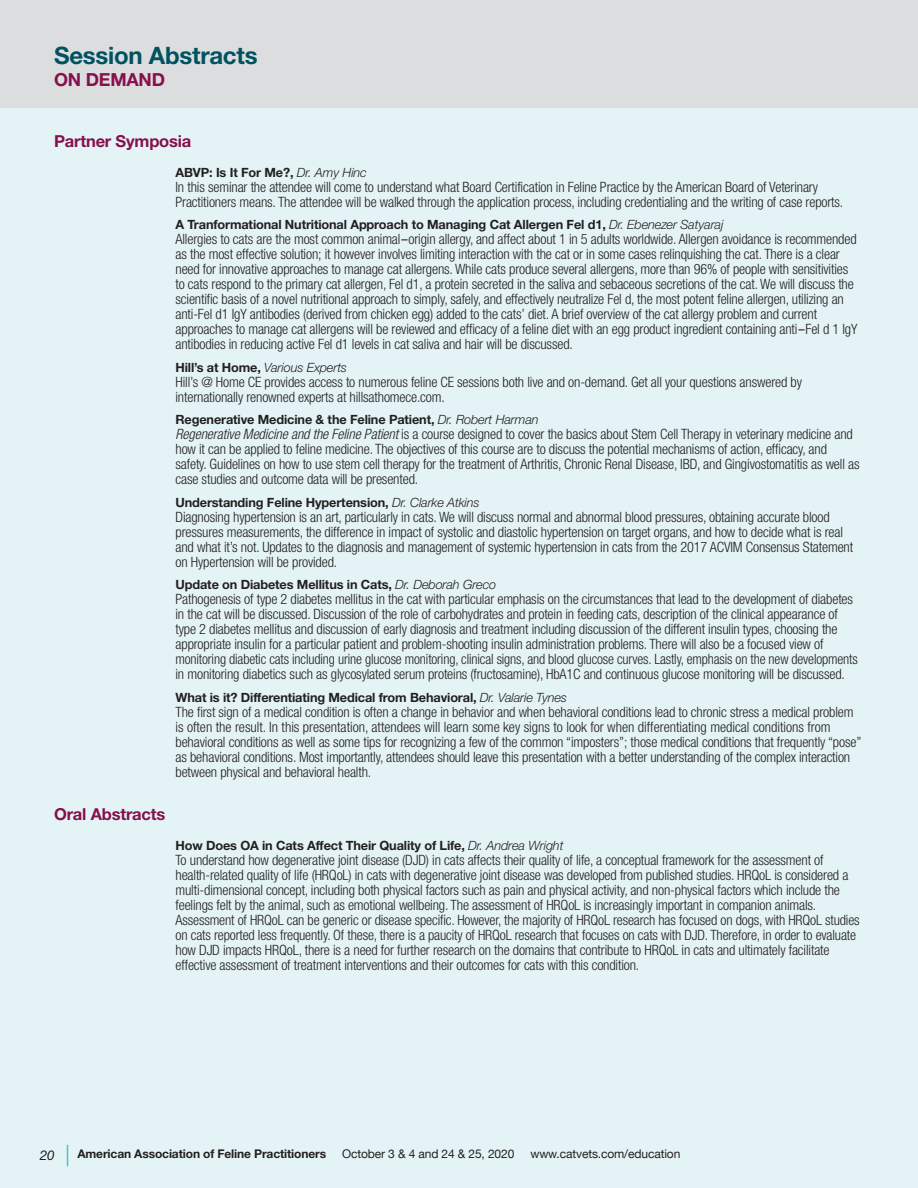
<style>
.page{position:relative;width:918px;height:1188px;background:#fff}
.page>*{position:absolute;margin:0;border:0;box-sizing:border-box;transform-origin:0 0}
.t1{font:700 24px "Helvetica Neue";letter-spacing:-.01em;color:#005260}
.t2{font:700 18px "Helvetica Neue";letter-spacing:-.01em;color:#860f4d}
.t3{font:700 16.5px "Helvetica Neue";letter-spacing:-.01em;color:#860f4d}
.t4{font:300 condensed 14.25px/15px "Helvetica Neue";letter-spacing:-.01em;color:#231f20}
.t5{font:italic 13.5px "Helvetica Neue";color:#231f20}
.t6{font:700 12.75px "Helvetica Neue";letter-spacing:-.01em;color:#231f20}
.t7{font:italic 300 12.75px "Helvetica Neue";letter-spacing:-.01em;color:#231f20}
.t8{font:12px "Helvetica Neue";letter-spacing:-.01em;color:#231f20}
.t9{font:700 12px "Helvetica Neue";letter-spacing:-.01em;color:#231f20}
.s1{font-weight:300;font-style:italic}
.s2{font-family:"Lucida Grande";font-weight:400;font-stretch:normal}
.s3{font-weight:700;font-style:normal}
.s4{font-style:italic}
</style>
<div class="page">
<div style="left:0;top:96px;width:918px;height:1092px;background:#e4f4f6"></div>
<div style="left:0;top:0;width:918px;height:108px;background:#dcdddf"></div>
<svg style="left:67px;top:1145px;width:1px;height:21px"></svg>
<h1 class="t1" style="left:54px;top:47px;width:205px">Session Abstracts</h1>
<p class="t2" style="left:54px;top:73px;width:113px">ON DEMAND</p>
<p class="t3" style="left:54px;top:135px;width:139px">Partner Symposia</p>
<p class="t6" style="left:176px;top:168px;width:193px">ABVP: Is It For Me?, <span class="s1">Dr. Amy Hinc</span></p>
<p class="t4" style="left:176px;top:181px;width:669px">In this seminar the attendee will come to understand what Board Certification in Feline Practice by the American Board of Veterinary<br>Practitioners means. The attendee will be walked through the application process, including credentialing and the writing of case reports.</p>
<p class="t6" style="left:176px;top:220px;width:549px">A Tranformational Nutritional Approach to Managing Cat Allergen Fel d1, <span class="s1">Dr. Ebenezer Satyaraj</span></p>
<p class="t4" style="left:176px;top:233px;width:683px">Allergies to cats are the most common animal<span class="s2">-</span>origin allergy, and affect about 1 in 5 adults worldwide. Allergen avoidance is recommended as the most effective solution; it however involves limiting interaction with the cat or in some cases relinquishing the cat. There is a clear need for innovative approaches to manage cat allergens. While cats produce several allergens, more than 96% of people with sensitivities to cats respond to the primary cat allergen, Fel d1, a protein secreted in the saliva and sebaceous secretions of the cat. We will discuss the scientific basis of a novel nutritional approach to simply, safely, and effectively neutralize Fel d, the most potent feline allergen, utilizing an anti-Fel d1 IgY antibodies (derived from chicken egg) added to the cats’ diet. A brief overview of the cat allergy problem and current approaches to manage cat allergens will be reviewed and efficacy of a feline diet with an egg product ingredient containing anti<span class="s2">-</span>Fel d 1 IgY antibodies in reducing active Fel d1 levels in cat saliva and hair will be discussed.</p>
<p class="t7" style="left:176px;top:363px;width:173px"><span class="s3">Hill’s at Home,</span> Various Experts</p>
<p class="t4" style="left:176px;top:376px;width:628px">Hill’s @ Home CE provides access to numerous feline CE sessions both live and on-demand. Get all your questions answered by internationally renowned experts at hillsathomece.com.</p>
<p class="t6" style="left:176px;top:415px;width:365px">Regenerative Medicine &amp; the Feline Patient, <span class="s1">Dr. Robert Harman</span></p>
<p class="t4" style="left:176px;top:428px;width:686px"><span class="s4">Regenerative Medicine and the Feline Patient</span> is a course designed to cover the basics about Stem Cell Therapy in veterinary medicine and how it can be applied to feline medicine. The objectives of this course are to discuss the potential mechanisms of action, efficacy, and safety. Guidelines on how to use stem cell therapy for the treatment of Arthritis, Chronic Renal Disease, IBD, and Gingivostomatitis as well as case studies and outcome data will be presented.</p>
<p class="t6" style="left:176px;top:498px;width:306px">Understanding Feline Hypertension, <span class="s1">Dr. Clarke Atkins</span></p>
<p class="t4" style="left:176px;top:511px;width:679px">Diagnosing hypertension is an art, particularly in cats. We will discuss normal and abnormal blood pressures, obtaining accurate blood pressures measurements, the difference in impact of systolic and diastolic hypertension on target organs, and how to decide what is real and what it’s not. Updates to the diagnosis and management of systemic hypertension in cats from the 2017 ACVIM Consensus Statement on Hypertension will be provided.</p>
<p class="t6" style="left:176px;top:580px;width:322px">Update on Diabetes Mellitus in Cats, <span class="s1">Dr. Deborah Greco</span></p>
<p class="t4" style="left:176px;top:593px;width:684px">Pathogenesis of type 2 diabetes mellitus in the cat with particular emphasis on the circumstances that lead to the development of diabetes in the cat will be discussed. Discussion of the role of carbohydrates and protein in feeding cats, description of the clinical appearance of type 2 diabetes mellitus and discussion of early diagnosis and treatment including discussion of the different insulin types, choosing the appropriate insulin for a particular patient and problem-shooting insulin administration problems. There will also be a focused view of monitoring diabetic cats including urine glucose monitoring, clinical signs, and blood glucose curves. Lastly, emphasis on the new developments in monitoring diabetics such as glycosylated serum proteins (fructosamine), HbA1C and continuous glucose monitoring will be discussed.</p>
<p class="t6" style="left:176px;top:693px;width:393px">What is it? Differentiating Medical from Behavioral, <span class="s1">Dr. Valarie Tynes</span></p>
<p class="t4" style="left:176px;top:706px;width:687px">The first sign of a medical condition is often a change in behavior and when behavioral conditions lead to chronic stress a medical problem is often the result. In this presentation, attendees will learn some key signs to look for when differentiating medical conditions from behavioral conditions as well as some tips for recognizing a few of the common “imposters”; those medical conditions that frequently “pose” as behavioral conditions. Most importantly, attendees should leave this presentation with a better understanding of the complex interaction between physical and behavioral health.</p>
<p class="t3" style="left:54px;top:809px;width:113px">Oral Abstracts</p>
<p class="t6" style="left:176px;top:841px;width:389px">How Does OA in Cats Affect Their Quality of Life, <span class="s1">Dr. Andrea Wright</span></p>
<p class="t4" style="left:176px;top:854px;width:686px">To understand how degenerative joint disease (DJD) in cats affects their quality of life, a conceptual framework for the assessment of health-related quality of life (HRQoL) in cats with degenerative joint disease was developed from published studies. HRQoL is considered a multi-dimensional concept, including both physical factors such as pain and physical activity, and non-physical factors which include the feelings felt by the animal, such as emotional wellbeing. The assessment of HRQoL is increasingly important in companion animals.<br>Assessment of HRQoL can be generic or disease specific. However, the majority of HRQoL research has focused on dogs, with HRQoL studies on cats reported less frequently. Of these, there is a paucity of HRQoL research that focuses on cats with DJD. Therefore, in order to evaluate how DJD impacts HRQoL, there is a need for further research on the domains that contribute to HRQoL in cats and ultimately facilitate effective assessment of treatment interventions and their outcomes for cats with this condition.</p>
<p class="t5" style="left:40px;top:1150px;width:16px">20</p>
<p class="t9" style="left:77px;top:1150px;width:250px">American Association of Feline Practitioners</p>
<p class="t8" style="left:342px;top:1147px;width:174px">October 3 &amp; 4 and 24 &amp; 25, 2020</p>
<p class="t8" style="left:530px;top:1147px;width:151px">www.catvets.com/education</p>
</div>
